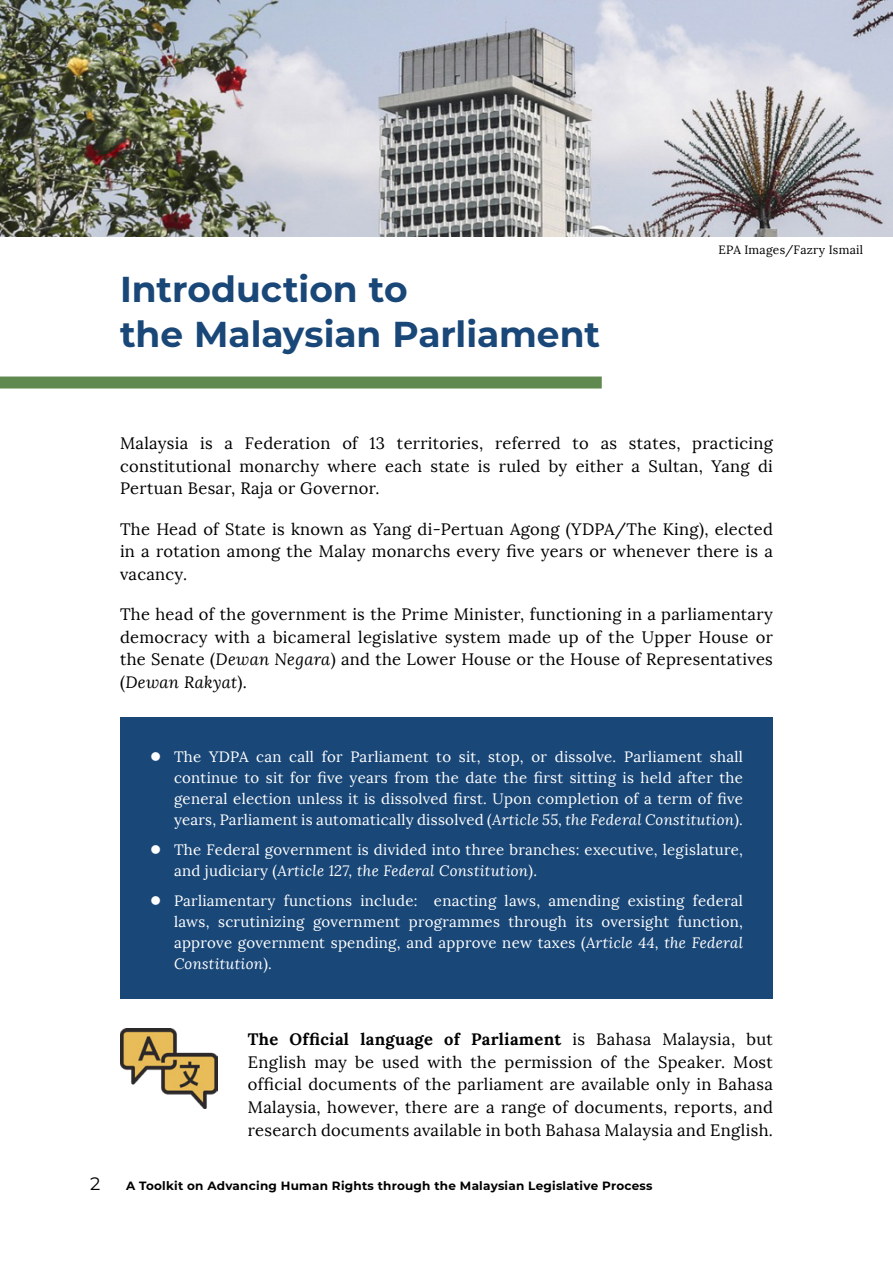
<style>
.page{position:relative;width:893px;height:1263px;background:#fff}
.page>*{position:absolute;margin:0;border:0;box-sizing:border-box;transform-origin:0 0}
.t1{font:700 36px/45px "Montserrat";letter-spacing:-.005em;color:#194778}
.t2{font:18px "Montserrat";color:#000}
.t3{font:16.5px/22.5px "Lora";letter-spacing:.02em;color:#000;text-align:justify}
.t4{font:15px/21px "Lora";letter-spacing:.02em;color:#fff;text-align:justify}
.t5{font:700 12px "Montserrat";letter-spacing:.02em;color:#000}
.t6{font:12px "Lora";letter-spacing:.02em;color:#000}
.s1{font-style:italic}
.s2{font-weight:700}
</style>
<div class="page">
<div style="left:120px;top:718px;width:653px;height:281px;background:#194778"></div>
<div style="left:0;top:376px;width:602px;height:12px;background:#5f894f"></div>
<img style="left:0;top:0;width:893px;height:237px">
<img style="left:120px;top:1029px;width:98px;height:80px">
<h1 class="t1" style="left:120px;top:264px;width:482px">Introduction to<br>the Malaysian Parliament</h1>
<p class="t6" style="left:718px;top:242px;width:146px">EPA Images/Fazry Ismail</p>
<p class="t3" style="left:120px;top:432px;width:654px">Malaysia is a Federation of 13 territories, referred to as states, practicing constitutional monarchy where each state is ruled by either a Sultan, Yang di Pertuan Besar, Raja or Governor.</p>
<p class="t3" style="left:120px;top:518px;width:654px">The Head of State is known as Yang di-Pertuan Agong (YDPA/The King), elected in a rotation among the Malay monarchs every five years or whenever there is a vacancy.</p>
<p class="t3" style="left:120px;top:603px;width:654px">The head of the government is the Prime Minister, functioning in a parliamentary democracy with a bicameral legislative system made up of the Upper House or the Senate (<span class="s1">Dewan Negara</span>) and the Lower House or the House of Representatives (<span class="s1">Dewan Rakyat</span>).</p>
<p class="t4" style="left:174px;top:746px;width:570px">The YDPA can call for Parliament to sit, stop, or dissolve. Parliament shall continue to sit for five years from the date the first sitting is held after the general election unless it is dissolved first. Upon completion of a term of five years, Parliament is automatically dissolved (<span class="s1">Article 55, the Federal Constitution</span>).</p>
<p class="t4" style="left:174px;top:839px;width:570px">The Federal government is divided into three branches: executive, legislature, and judiciary (<span class="s1">Article 127, the Federal Constitution</span>).</p>
<p class="t4" style="left:174px;top:890px;width:570px">Parliamentary functions include: enacting laws, amending existing federal laws, scrutinizing government programmes through its oversight function, approve government spending, and approve new taxes (<span class="s1">Article 44, the Federal Constitution</span>).</p>
<p class="t3" style="left:248px;top:1028px;width:527px"><span class="s2">The Official language of Parliament</span> is Bahasa Malaysia, but English may be used with the permission of the Speaker. Most official documents of the parliament are available only in Bahasa Malaysia, however, there are a range of documents, reports, and research documents available in both Bahasa Malaysia and English.</p>
<p class="t2" style="left:90px;top:1172px;width:12px">2</p>
<p class="t5" style="left:126px;top:1177px;width:528px">A Toolkit on Advancing Human Rights through the Malaysian Legislative Process</p>
</div>
